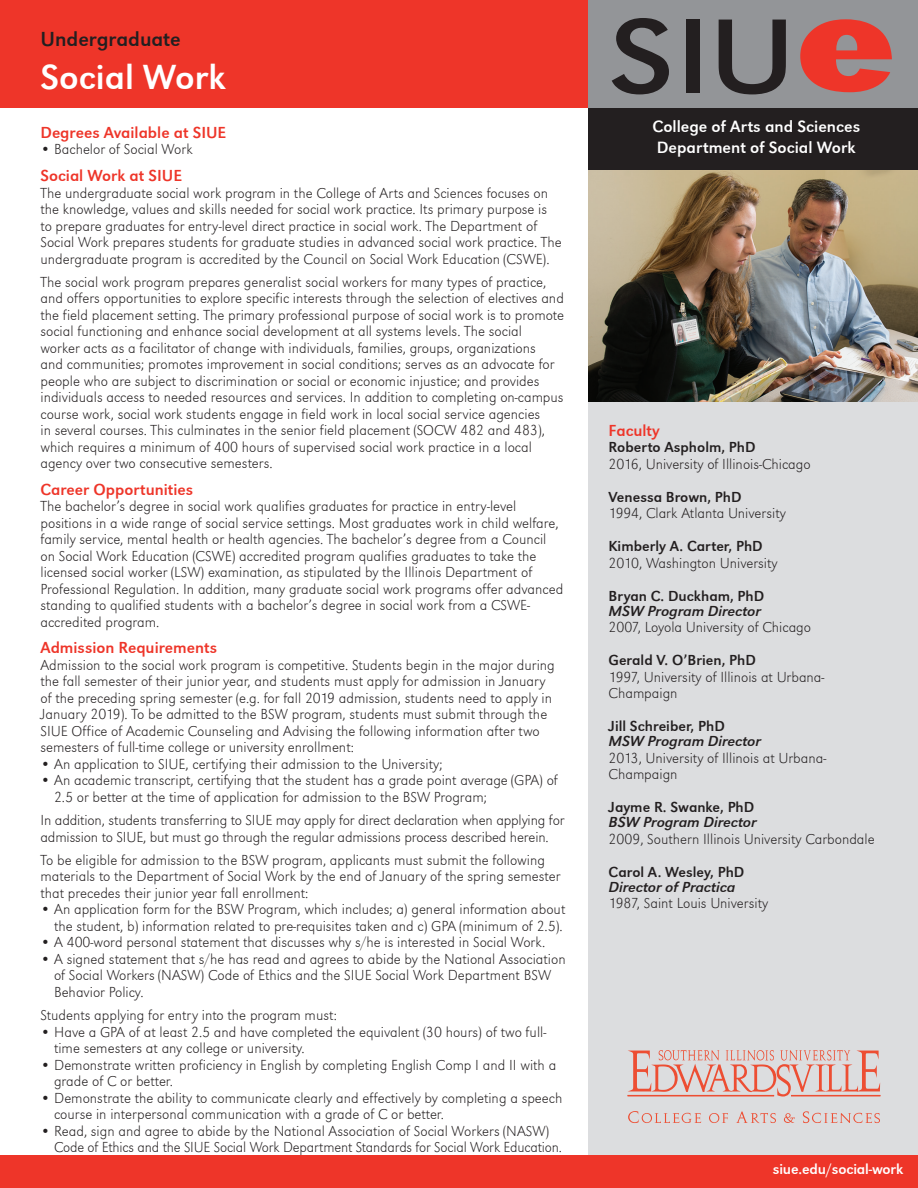
<style>
.page{position:relative;width:918px;height:1188px;background:#fff}
.page>*{position:absolute;margin:0;border:0;box-sizing:border-box;transform-origin:0 0}
.Program{font:36px "URW Grotesk T";color:#fff}
.Undergrad{font:21px "URW Grotesk T";color:#231f20}
.School{font:16.8px "URW Grotesk T";color:#fff}
.Sub_Header{font:16.5px "URW Grotesk T";color:#ee3529}
.Bullets{font:15px/16.5px "URW Grotesk T Extr Ligh";color:#231f20}
.Paragraph{font:15px/16.5px "URW Grotesk T Extr Ligh";color:#231f20}
.Faculty_University{font:15px/16.5px "URW Grotesk T Extr Ligh";color:#231f20}
.Faculty_Name{font:15px "URW Grotesk T";color:#231f20}
.Faculty_Title{font:italic 15px "URW Grotesk T";color:#231f20}
.Website{font:15px "URW Grotesk T";letter-spacing:-.01em;color:#fff}
</style>
<div class="page">
<div style="left:589px;top:132px;width:329px;height:1031px;background:#dcdddf"></div>
<div style="left:0;top:0;width:589px;height:108px;background:#ee3529"></div>
<svg style="left:628px;top:1050px;width:252px;height:47px"></svg>
<svg style="left:628px;top:1111px;width:73px;height:12px"></svg>
<svg style="left:709px;top:1113px;width:19px;height:10px"></svg>
<svg style="left:736px;top:1112px;width:40px;height:11px"></svg>
<svg style="left:784px;top:1113px;width:11px;height:10px"></svg>
<svg style="left:803px;top:1111px;width:77px;height:12px"></svg>
<img style="left:589px;top:169px;width:329px;height:233px">
<div style="left:589px;top:0;width:329px;height:108px;background:#939598"></div>
<svg style="left:612px;top:18px;width:57px;height:76px"></svg>
<div style="left:686px;top:20px;width:13px;height:73px;background:#231f20"></div>
<svg style="left:719px;top:20px;width:67px;height:74px"></svg>
<svg style="left:800px;top:19px;width:92px;height:73px"></svg>
<div style="left:0;top:1155px;width:918px;height:33px;background:#ee3529"></div>
<div style="left:589px;top:108px;width:329px;height:61px;background:#231f20"></div>
<p class="Undergrad" style="left:40px;top:27px;width:142px">Undergraduate</p>
<p class="Program" style="left:40px;top:56px;width:187px">Social Work</p>
<p class="Sub_Header" style="left:40px;top:123px;width:187px">Degrees Available at SIUE</p>
<p class="Bullets" style="left:40px;top:141px;width:154px">• Bachelor of Social Work</p>
<p class="Sub_Header" style="left:40px;top:166px;width:143px">Social Work at SIUE</p>
<p class="Paragraph" style="left:40px;top:184px;width:523px">The undergraduate social work program in the College of Arts and Sciences focuses on the knowledge, values and skills needed for social work practice. Its primary purpose is to prepare graduates for entry-level direct practice in social work. The Department of Social Work prepares students for graduate studies in advanced social work practice. The undergraduate program is accredited by the Council on Social Work Education (CSWE).</p>
<p class="Paragraph" style="left:40px;top:273px;width:525px">The social work program prepares generalist social workers for many types of practice, and offers opportunities to explore specific interests through the selection of electives and the field placement setting. The primary professional purpose of social work is to promote social functioning and enhance social development at all systems levels. The social worker acts as a facilitator of change with individuals, families, groups, organizations<br>and communities; promotes improvement in social conditions; serves as an advocate for people who are subject to discrimination or social or economic injustice; and provides individuals access to needed resources and services. In addition to completing on-campus course work, social work students engage in field work in local social service agencies<br>in several courses. This culminates in the senior field placement (SOCW 482 and 483), which requires a minimum of 400 hours of supervised social work practice in a local agency over two consecutive semesters.</p>
<p class="Sub_Header" style="left:40px;top:480px;width:154px">Career Opportunities</p>
<p class="Paragraph" style="left:40px;top:498px;width:524px">The bachelor’s degree in social work qualifies graduates for practice in entry-level positions in a wide range of social service settings. Most graduates work in child welfare, family service, mental health or health agencies. The bachelor’s degree from a Council on Social Work Education (CSWE) accredited program qualifies graduates to take the licensed social worker (LSW) examination, as stipulated by the Illinois Department of Professional Regulation. In addition, many graduate social work programs offer advanced standing to qualified students with a bachelor’s degree in social work from a CSWE&shy;accredited program.</p>
<p class="Sub_Header" style="left:40px;top:638px;width:178px">Admission Requirements</p>
<p class="Bullets" style="left:40px;top:656px;width:516px">Admission to the social work program is competitive. Students begin in the major during the fall semester of their junior year, and students must apply for admission in January of the preceding spring semester (e.g. for fall 2019 admission, students need to apply in January 2019). To be admitted to the BSW program, students must submit through the SIUE Office of Academic Counseling and Advising the following information after two semesters of full-time college or university enrollment:</p>
<p class="Bullets" style="left:40px;top:755px;width:404px">• An application to SIUE, certifying their admission to the University;</p>
<p class="Bullets" style="left:40px;top:772px;width:519px">• An academic transcript, certifying that the student has a grade point average (GPA) of</p>
<p class="Bullets" style="left:54px;top:788px;width:434px">2.5 or better at the time of application for admission to the BSW Program;</p>
<p class="Bullets" style="left:40px;top:812px;width:526px">In addition, students transferring to SIUE may apply for direct declaration when applying for admission to SIUE, but must go through the regular admissions process described herein.</p>
<p class="Bullets" style="left:40px;top:851px;width:522px">To be eligible for admission to the BSW program, applicants must submit the following materials to the Department of Social Work by the end of January of the spring semester that precedes their junior year fall enrollment:</p>
<p class="Bullets" style="left:40px;top:901px;width:526px">• An application form for the BSW Program, which includes; a) general information about</p>
<p class="Bullets" style="left:54px;top:917px;width:510px">the student, b) information related to pre-requisites taken and c) GPA (minimum of 2.5).</p>
<p class="Bullets" style="left:40px;top:934px;width:506px">• A 400-word personal statement that discusses why s/he is interested in Social Work.</p>
<p class="Bullets" style="left:40px;top:950px;width:527px">• A signed statement that s/he has read and agrees to abide by the National Association</p>
<p class="Bullets" style="left:54px;top:967px;width:499px">of Social Workers (NASW) Code of Ethics and the SIUE Social Work Department BSW<br>Behavior Policy.</p>
<p class="Bullets" style="left:40px;top:1007px;width:298px">Students applying for entry into the program must:</p>
<p class="Bullets" style="left:40px;top:1023px;width:507px">• Have a GPA of at least 2.5 and have completed the equivalent (30 hours) of two full-</p>
<p class="Bullets" style="left:54px;top:1040px;width:252px">time semesters at any college or university.</p>
<p class="Bullets" style="left:40px;top:1056px;width:517px">• Demonstrate written proficiency in English by completing English Comp I and II with a</p>
<p class="Bullets" style="left:54px;top:1073px;width:121px">grade of C or better.</p>
<p class="Bullets" style="left:40px;top:1089px;width:523px">• Demonstrate the ability to communicate clearly and effectively by completing a speech</p>
<p class="Bullets" style="left:54px;top:1106px;width:392px">course in interpersonal communication with a grade of C or better.</p>
<p class="Bullets" style="left:40px;top:1122px;width:510px">• Read, sign and agree to abide by the National Association of Social Workers (NASW)</p>
<p class="Bullets" style="left:54px;top:1139px;width:510px">Code of Ethics and the SIUE Social Work Department Standards for Social Work Education.</p>
<p class="School" style="left:652px;top:117px;width:209px">College of Arts and Sciences</p>
<p class="School" style="left:657px;top:138px;width:200px">Department of Social Work</p>
<p class="Sub_Header" style="left:609px;top:421px;width:52px">Faculty</p>
<p class="Faculty_Name" style="left:609px;top:439px;width:148px">Roberto Aspholm, PhD</p>
<p class="Faculty_University" style="left:609px;top:455px;width:204px">2016, University of Illinois-Chicago</p>
<p class="Faculty_Name" style="left:609px;top:488px;width:134px">Venessa Brown, PhD</p>
<p class="Faculty_University" style="left:609px;top:505px;width:179px">1994, Clark Atlanta University</p>
<p class="Faculty_Name" style="left:609px;top:538px;width:156px">Kimberly A. Carter, PhD</p>
<p class="Faculty_University" style="left:609px;top:554px;width:171px">2010, Washington University</p>
<p class="Faculty_Name" style="left:609px;top:587px;width:157px">Bryan C. Duckham, PhD</p>
<p class="Faculty_Title" style="left:609px;top:602px;width:154px">MSW Program Director</p>
<p class="Faculty_University" style="left:609px;top:619px;width:204px">2007, Loyola University of Chicago</p>
<p class="Faculty_Name" style="left:609px;top:652px;width:149px">Gerald V. O’Brien, PhD</p>
<p class="Faculty_University" style="left:609px;top:668px;width:217px">1997, University of Illinois at Urbana-<br>Champaign</p>
<p class="Faculty_Name" style="left:609px;top:718px;width:118px">Jill Schreiber, PhD</p>
<p class="Faculty_Title" style="left:609px;top:733px;width:154px">MSW Program Director</p>
<p class="Faculty_University" style="left:609px;top:749px;width:219px">2013, University of Illinois at Urbana-<br>Champaign</p>
<p class="Faculty_Name" style="left:609px;top:799px;width:147px">Jayme R. Swanke, PhD</p>
<p class="Faculty_Title" style="left:609px;top:814px;width:149px">BSW Program Director</p>
<p class="Faculty_University" style="left:609px;top:830px;width:268px">2009, Southern Illinois University Carbondale</p>
<p class="Faculty_Name" style="left:609px;top:863px;width:137px">Carol A. Wesley, PhD</p>
<p class="Faculty_Title" style="left:609px;top:878px;width:128px">Director of Practica</p>
<p class="Faculty_University" style="left:609px;top:895px;width:161px">1987, Saint Louis University</p>
<p class="Website" style="left:773px;top:1161px;width:132px">siue.edu/social-work</p>
</div>
